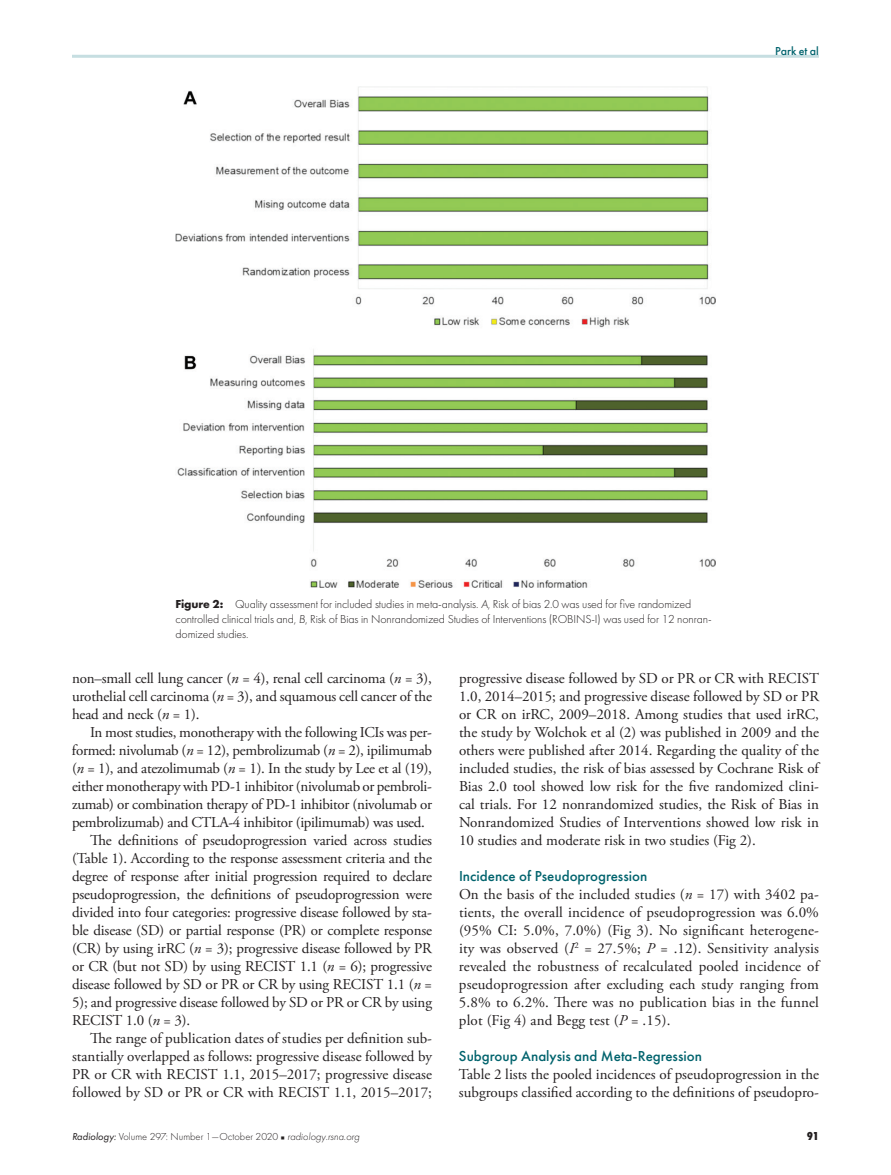
<style>
.page{position:relative;width:891px;height:1175px;background:#fff}
.page>*{position:absolute;margin:0;border:0;box-sizing:border-box;transform-origin:0 0}
.t1{font:15px/18px "Adobe Garamond Pro";letter-spacing:-.01em;color:#231f20;text-align:justify}
.t2{font:500 15px "Futura PT";color:#00636d}
.t3{font:300 12px/15px "Futura PT";letter-spacing:-.01em;color:#231f20}
.t4{font:500 12px "Futura PT";color:#00636d}
.t5{font:800 12px "Futura PT Cond";color:#231f20}
.t6{font:300 10.5px "Futura PT";color:#231f20}
.s1{font-weight:700}
.s2{font-style:italic}
.s3{font-weight:400;font-style:italic}
.s4{font-family:"Universal Newswith Comm Pi";font-weight:400;font-size:6px}
</style>
<div class="page">
<hr style="left:72px;top:55px;width:747px;height:3px;background:#c6dee1">
<img style="left:175px;top:87px;width:540px;height:500px">
<p class="t4" style="left:775px;top:44px;width:45px">Park et al</p>
<p class="t3" style="left:176px;top:597px;width:538px"><span class="s1">Figure 2:</span> Quality assessment for included studies in meta-analysis. <span class="s2">A</span>, Risk of bias 2.0 was used for five randomized controlled clinical trials and, <span class="s2">B</span>, Risk of Bias in Nonrandomized Studies of Interventions (ROBINS-I) was used for 12 nonran&shy;domized studies.</p>
<p class="t1" style="left:72px;top:670px;width:362px">non–small cell lung cancer (<span class="s2">n</span> = 4), renal cell carcinoma (<span class="s2">n</span> = 3), urothelial cell carcinoma (<span class="s2">n</span> = 3), and squamous cell cancer of the head and neck (<span class="s2">n</span> = 1).</p>
<p class="t1" style="left:90px;top:724px;width:344px">In most studies, monotherapy with the following ICIs was per-</p>
<p class="t1" style="left:72px;top:742px;width:362px">formed: nivolumab (<span class="s2">n</span> = 12), pembrolizumab (<span class="s2">n</span> = 2), ipilimumab</p>
<p class="t1" style="left:72px;top:760px;width:362px">(<span class="s2">n</span> = 1), and atezolimumab (<span class="s2">n</span> = 1). In the study by Lee et al (19),</p>
<p class="t1" style="left:72px;top:778px;width:361px">either monotherapy with PD-1 inhibitor (nivolumab or pembroli-</p>
<p class="t1" style="left:72px;top:796px;width:362px">zumab) or combination therapy of PD-1 inhibitor (nivolumab or</p>
<p class="t1" style="left:72px;top:814px;width:355px">pembrolizumab) and CTLA-4 inhibitor (ipilimumab) was used.</p>
<p class="t1" style="left:90px;top:832px;width:344px">The definitions of pseudoprogression varied across studies</p>
<p class="t1" style="left:72px;top:850px;width:361px">(Table 1). According to the response assessment criteria and the</p>
<p class="t1" style="left:72px;top:868px;width:362px">degree of response after initial progression required to declare</p>
<p class="t1" style="left:72px;top:886px;width:361px">pseudoprogression, the definitions of pseudoprogression were</p>
<p class="t1" style="left:72px;top:904px;width:361px">divided into four categories: progressive disease followed by sta-</p>
<p class="t1" style="left:72px;top:922px;width:362px">ble disease (SD) or partial response (PR) or complete response</p>
<p class="t1" style="left:72px;top:940px;width:361px">(CR) by using irRC (<span class="s2">n</span> = 3); progressive disease followed by PR</p>
<p class="t1" style="left:72px;top:958px;width:362px">or CR (but not SD) by using RECIST 1.1 (<span class="s2">n</span> = 6); progressive</p>
<p class="t1" style="left:72px;top:976px;width:362px">disease followed by SD or PR or CR by using RECIST 1.1 (<span class="s2">n</span> =</p>
<p class="t1" style="left:72px;top:994px;width:362px">5); and progressive disease followed by SD or PR or CR by using</p>
<p class="t1" style="left:72px;top:1012px;width:120px">RECIST 1.0 (<span class="s2">n</span> = 3).</p>
<p class="t1" style="left:90px;top:1030px;width:344px">The range of publication dates of studies per definition sub-</p>
<p class="t1" style="left:72px;top:1048px;width:361px">stantially overlapped as follows: progressive disease followed by</p>
<p class="t1" style="left:72px;top:1066px;width:362px">PR or CR with RECIST 1.1, 2015–2017; progressive disease</p>
<p class="t1" style="left:72px;top:1084px;width:361px">followed by SD or PR or CR with RECIST 1.1, 2015–2017;</p>
<p class="t1" style="left:459px;top:670px;width:362px">progressive disease followed by SD or PR or CR with RECIST 1.0, 2014–2015; and progressive disease followed by SD or PR or CR on irRC, 2009–2018. Among studies that used irRC, the study by Wolchok et al (2) was published in 2009 and the others were published after 2014. Regarding the quality of the included studies, the risk of bias assessed by Cochrane Risk of Bias 2.0 tool showed low risk for the five randomized clini&shy;cal trials. For 12 nonrandomized studies, the Risk of Bias in Nonrandomized Studies of Interventions showed low risk in 10 studies and moderate risk in two studies (Fig 2).</p>
<p class="t2" style="left:459px;top:867px;width:190px">Incidence of Pseudoprogression</p>
<p class="t1" style="left:459px;top:886px;width:362px">On the basis of the included studies (<span class="s2">n</span> = 17) with 3402 pa&shy;tients, the overall incidence of pseudoprogression was 6.0% (95% CI: 5.0%, 7.0%) (Fig 3). No significant heterogene&shy;ity was observed (<span class="s2">I</span><sup>2</sup> = 27.5%; <span class="s2">P</span> = .12). Sensitivity analysis revealed the robustness of recalculated pooled incidence of pseudoprogression after excluding each study ranging from 5.8% to 6.2%. There was no publication bias in the funnel plot (Fig 4) and Begg test (<span class="s2">P</span> = .15).</p>
<p class="t2" style="left:459px;top:1047px;width:244px">Subgroup Analysis and Meta-Regression</p>
<p class="t1" style="left:459px;top:1066px;width:362px">Table 2 lists the pooled incidences of pseudoprogression in the subgroups classified according to the definitions of pseudopro-</p>
<p class="t6" style="left:72px;top:1131px;width:289px"><span class="s3">Radiology:</span> Volume 297: Number 1—October 2020 <span class="s4">n</span> <span class="s2">radiology.rsna.org</span></p>
<p class="t5" style="left:807px;top:1129px;width:14px">91</p>
</div>
